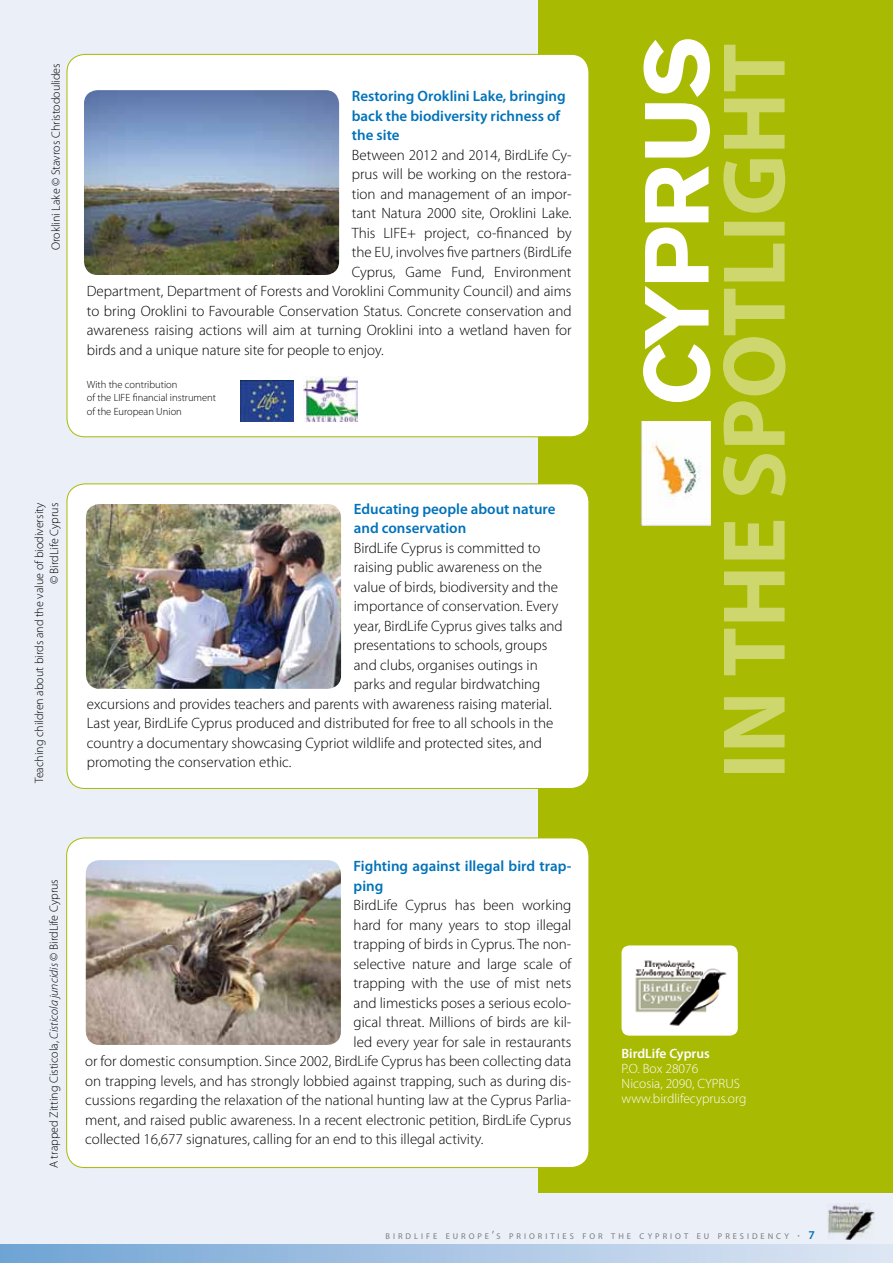
<style>
.page{position:relative;width:893px;height:1263px;background:#fff}
.page>*{position:absolute;margin:0;border:0;box-sizing:border-box;transform-origin:0 0}
.t1{font:700 90px "Akzidenz Grotesk BE";letter-spacing:-.025em;color:#fff}
.t2{font:300 15px "Myriad Pro";color:#000}
.t3{font:600 15px/19.5px "Myriad Pro";color:#0072ba}
.t4{font:300 13.5px/15px "Myriad Pro";color:#fff}
.t5{font:600 13.5px "Myriad Pro";color:#fff}
.t6{font:300 12px/15px "Myriad Pro";color:#000;text-align:right}
.t7{font:300 10.5px/13.5px "Myriad Pro";color:#000}
.t8{font:8.4px "Myriad Pro";letter-spacing:.355em;color:#7b7c7e}
.s1{font-style:italic}
.s2{font-size:12px}
.s3{font-weight:600;font-size:12px;color:#0072ba}
</style>
<div class="page">
<div style="left:0;top:1161px;width:893px;height:102px;background:#eaeff8"></div>
<div style="left:0;top:0;width:893px;height:1168px;background:#eaeff8"></div>
<svg style="left:741px;top:1192px;width:152px;height:28px"></svg>
<div style="left:539px;top:0;width:354px;height:1192px;background:#a9ba03"></div>
<svg style="left:723px;top:45px;width:63px;height:728px"></svg>
<div style="left:0;top:1245px;width:893px;height:18px;background:linear-gradient(to right,#71a4d4,#e0e7f4)"></div>
<svg style="left:202px;top:1168px;width:252px;height:1px"></svg>
<div style="left:67px;top:54px;width:522px;height:383px;background:#fff;border-radius:18px"></div>
<img style="left:84px;top:90px;width:255px;height:185px">
<div style="left:621px;top:945px;width:117px;height:90px;background:#fff;border-radius:8px"></div>
<div style="left:67px;top:484px;width:522px;height:304px;background:#fff;border-radius:18px"></div>
<img style="left:86px;top:504px;width:255px;height:185px">
<div style="left:67px;top:838px;width:522px;height:329px;background:#fff;border-radius:18px"></div>
<img style="left:86px;top:860px;width:255px;height:185px">
<img style="left:635px;top:960px;width:92px;height:66px">
<img style="left:828px;top:1204px;width:46px;height:36px">
<img style="left:641px;top:422px;width:69px;height:104px">
<img style="left:240px;top:381px;width:54px;height:41px">
<img style="left:303px;top:376px;width:54px;height:46px">
<p class="t6" style="left:49px;top:250px;width:189px;rotate:-90deg">Oroklini Lake © Stavros Christodoulides</p>
<p class="t3" style="left:352px;top:86px;width:215px">Restoring Oroklini Lake, bringing back the biodiversity richness of the site</p>
<p class="t2" style="left:352px;top:147px;width:221px">Between 2012 and 2014, BirdLife Cy-</p>
<p class="t2" style="left:352px;top:166px;width:221px">prus will be working on the restora-</p>
<p class="t2" style="left:352px;top:186px;width:221px">tion and management of an impor-</p>
<p class="t2" style="left:352px;top:205px;width:221px">tant Natura 2000 site, Oroklini Lake.</p>
<p class="t2" style="left:352px;top:225px;width:221px">This LIFE+ project, co-financed by</p>
<p class="t2" style="left:352px;top:244px;width:221px">the EU, involves five partners (BirdLife</p>
<p class="t2" style="left:352px;top:264px;width:221px">Cyprus, Game Fund, Environment</p>
<p class="t2" style="left:87px;top:283px;width:486px">Department, Department of Forests and Voroklini Community Council) and aims</p>
<p class="t2" style="left:87px;top:303px;width:486px">to bring Oroklini to Favourable Conservation Status. Concrete conservation and</p>
<p class="t2" style="left:87px;top:322px;width:486px">awareness raising actions will aim at turning Oroklini into a wetland haven for</p>
<p class="t2" style="left:87px;top:342px;width:298px">birds and a unique nature site for people to enjoy.</p>
<p class="t7" style="left:87px;top:378px;width:131px">With the contribution<br>of the LIFE financial instrument of the European Union</p>
<h1 class="t1" style="left:625px;top:405px;width:371px;rotate:-90deg">CYPRUS</h1>
<p class="t6" style="left:32px;top:783px;width:282px;rotate:-90deg">Teaching children about birds and the value of biodiversity © BirdLife Cyprus</p>
<p class="t3" style="left:354px;top:498px;width:203px">Educating people about nature and conservation</p>
<p class="t2" style="left:354px;top:539px;width:188px">BirdLife Cyprus is committed to</p>
<p class="t2" style="left:354px;top:559px;width:190px">raising public awareness on the</p>
<p class="t2" style="left:354px;top:578px;width:206px">value of birds, biodiversity and the</p>
<p class="t2" style="left:354px;top:598px;width:206px">importance of conservation. Every</p>
<p class="t2" style="left:354px;top:617px;width:210px">year, BirdLife Cyprus gives talks and</p>
<p class="t2" style="left:354px;top:637px;width:195px">presentations to schools, groups</p>
<p class="t2" style="left:354px;top:656px;width:185px">and clubs, organises outings in</p>
<p class="t2" style="left:354px;top:676px;width:188px">parks and regular birdwatching</p>
<p class="t2" style="left:87px;top:695px;width:466px">excursions and provides teachers and parents with awareness raising material.</p>
<p class="t2" style="left:87px;top:715px;width:468px">Last year, BirdLife Cyprus produced and distributed for free to all schools in the</p>
<p class="t2" style="left:87px;top:734px;width:457px">country a documentary showcasing Cypriot wildlife and protected sites, and</p>
<p class="t2" style="left:87px;top:754px;width:206px">promoting the conservation ethic.</p>
<p class="t6" style="left:46px;top:1168px;width:291px;rotate:-90deg">A trapped Zitting Cisticola, <span class="s1">Cisticola juncidis</span> © BirdLife Cyprus</p>
<p class="t3" style="left:354px;top:856px;width:219px">Fighting against illegal bird trap&shy;ping</p>
<p class="t2" style="left:354px;top:897px;width:219px">BirdLife Cyprus has been working</p>
<p class="t2" style="left:354px;top:917px;width:219px">hard for many years to stop illegal</p>
<p class="t2" style="left:354px;top:936px;width:219px">trapping of birds in Cyprus. The non-</p>
<p class="t2" style="left:354px;top:956px;width:219px">selective nature and large scale of</p>
<p class="t2" style="left:354px;top:975px;width:219px">trapping with the use of mist nets</p>
<p class="t2" style="left:354px;top:995px;width:219px">and limesticks poses a serious ecolo-</p>
<p class="t2" style="left:354px;top:1014px;width:219px">gical threat. Millions of birds are kil-</p>
<p class="t2" style="left:354px;top:1034px;width:219px">led every year for sale in restaurants</p>
<p class="t2" style="left:85px;top:1053px;width:488px">or for domestic consumption. Since 2002, BirdLife Cyprus has been collecting data</p>
<p class="t2" style="left:85px;top:1073px;width:488px">on trapping levels, and has strongly lobbied against trapping, such as during dis-</p>
<p class="t2" style="left:85px;top:1092px;width:488px">cussions regarding the relaxation of the national hunting law at the Cyprus Parlia-</p>
<p class="t2" style="left:85px;top:1112px;width:488px">ment, and raised public awareness. In a recent electronic petition, BirdLife Cyprus</p>
<p class="t2" style="left:85px;top:1131px;width:400px">collected 16,677 signatures, calling for an end to this illegal activity.</p>
<p class="t5" style="left:621px;top:1045px;width:90px">BirdLife Cyprus</p>
<p class="t4" style="left:621px;top:1061px;width:126px">P.O. Box 28076<br>Nicosia, 2090, CYPRUS www.birdlifecyprus.org</p>
<p class="t8" style="left:386px;top:1230px;width:431px">BIRDLIFE EUROPE<span class="s2">’</span>S PRIORITIES FOR THE CYPRIOT EU PRESIDENCY <span class="s2">·</span> <span class="s3">7</span></p>
</div>
